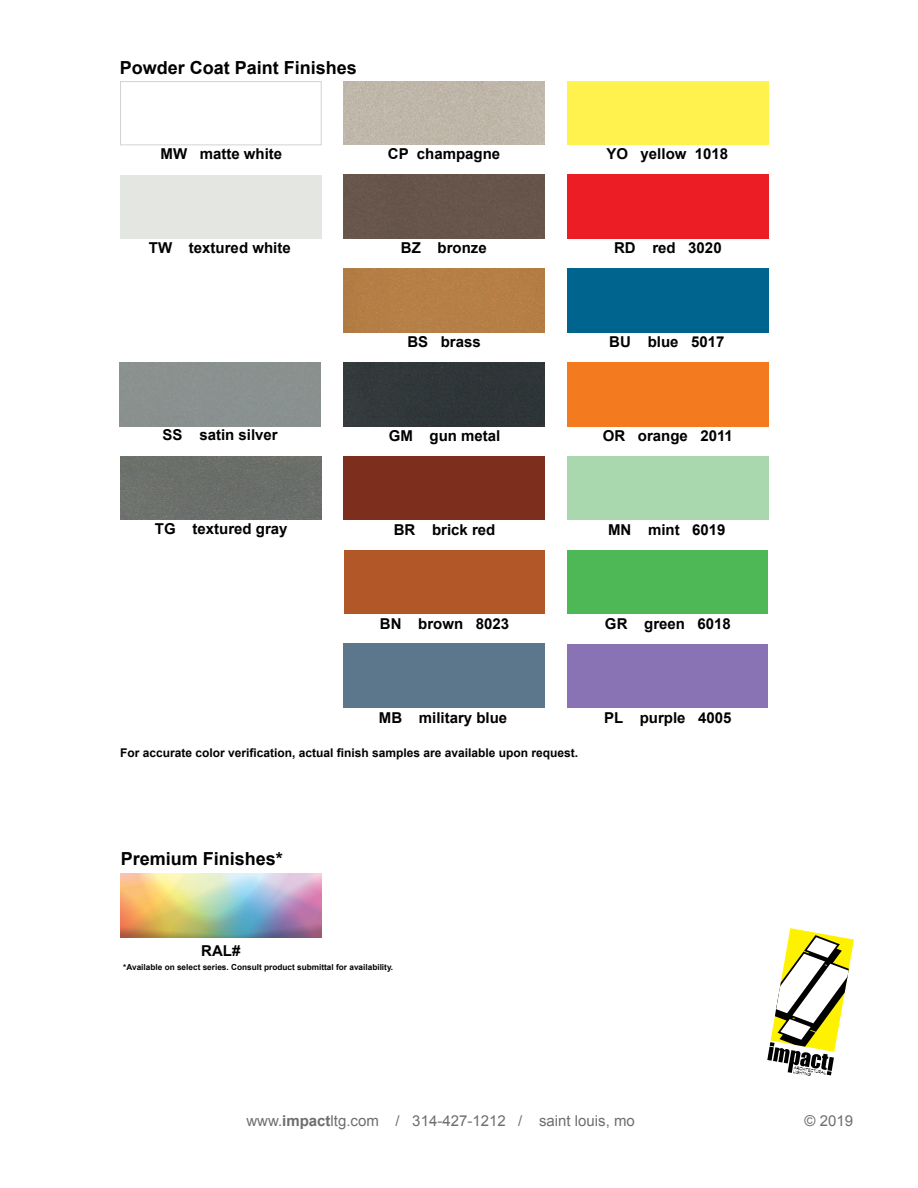
<style>
.page{position:relative;width:918px;height:1188px;background:#fff}
.page>*{position:absolute;margin:0;border:0;box-sizing:border-box;transform-origin:0 0}
.t1{font:700 18px "Arial";color:#000}
.t2{font:700 15px "Arial";color:#000}
.t3{font:15px "Arial";color:#6d6e71}
.t4{font:700 12px "Arial";color:#000}
.t5{font:700 8.25px "Arial";color:#000}
.s1{font-weight:700}
</style>
<div class="page">
<img style="left:120px;top:874px;width:201px;height:63px">
<svg style="left:767px;top:928px;width:87px;height:148px"></svg>
<div style="left:344px;top:456px;width:201px;height:64px;background:#7d2e1d"></div>
<img style="left:344px;top:81px;width:201px;height:64px">
<div style="left:120px;top:456px;width:201px;height:64px;background:#6b6f6b"></div>
<div style="left:344px;top:175px;width:201px;height:64px;background:#66554b"></div>
<div style="left:120px;top:81px;width:202px;height:64px;border:1px solid #d2d3d4"></div>
<div style="left:567px;top:363px;width:201px;height:63px;background:#f47a20"></div>
<div style="left:567px;top:175px;width:201px;height:64px;background:#ec1d25"></div>
<div style="left:567px;top:81px;width:201px;height:64px;background:#fff24f"></div>
<div style="left:567px;top:269px;width:201px;height:63px;background:#00658e"></div>
<div style="left:344px;top:644px;width:201px;height:63px;background:#5c768b"></div>
<div style="left:344px;top:269px;width:201px;height:63px;background:#b57f46"></div>
<div style="left:344px;top:363px;width:201px;height:63px;background:#303739"></div>
<div style="left:344px;top:550px;width:201px;height:64px;background:#b15728"></div>
<div style="left:568px;top:550px;width:200px;height:64px;background:#4eb857"></div>
<div style="left:567px;top:644px;width:201px;height:63px;background:#8a73b4"></div>
<p class="t1" style="left:120px;top:56px;width:239px">Powder Coat Paint Finishes</p>
<p class="t2" style="left:161px;top:144px;width:123px">MW matte white</p>
<p class="t2" style="left:149px;top:237px;width:143px">TW textured white</p>
<p class="t2" style="left:388px;top:144px;width:114px">CP champagne</p>
<p class="t2" style="left:401px;top:238px;width:87px">BZ bronze</p>
<p class="t2" style="left:606px;top:144px;width:123px">YO yellow 1018</p>
<p class="t2" style="left:614px;top:238px;width:109px">RD red 3020</p>
<p class="t2" style="left:163px;top:425px;width:117px">SS satin silver</p>
<p class="t2" style="left:155px;top:519px;width:134px">TG textured gray</p>
<p class="t2" style="left:407px;top:332px;width:75px">BS brass</p>
<p class="t2" style="left:609px;top:332px;width:117px">BU blue 5017</p>
<p class="t2" style="left:389px;top:426px;width:113px">GM gun metal</p>
<p class="t2" style="left:603px;top:426px;width:132px">OR orange 2011</p>
<p class="t2" style="left:394px;top:520px;width:103px">BR brick red</p>
<p class="t2" style="left:608px;top:520px;width:119px">MN mint 6019</p>
<p class="t2" style="left:380px;top:614px;width:131px">BN brown 8023</p>
<p class="t2" style="left:605px;top:614px;width:127px">GR green 6018</p>
<p class="t2" style="left:379px;top:708px;width:130px">MB military blue</p>
<p class="t2" style="left:604px;top:708px;width:129px">PL purple 4005</p>
<p class="t4" style="left:120px;top:745px;width:460px">For accurate color verification, actual finish samples are available upon request.</p>
<p class="t1" style="left:121px;top:847px;width:164px">Premium Finishes*</p>
<p class="t2" style="left:201px;top:941px;width:41px">RAL#</p>
<p class="t5" style="left:123px;top:962px;width:272px">*Available on select series. Consult product submittal for availability.</p>
<p class="t3" style="left:246px;top:1111px;width:390px">www.<span class="s1">impact</span>ltg.com / 314-427-1212 / saint louis, mo</p>
<p class="t3" style="left:805px;top:1111px;width:50px">© 2019</p>
</div>
